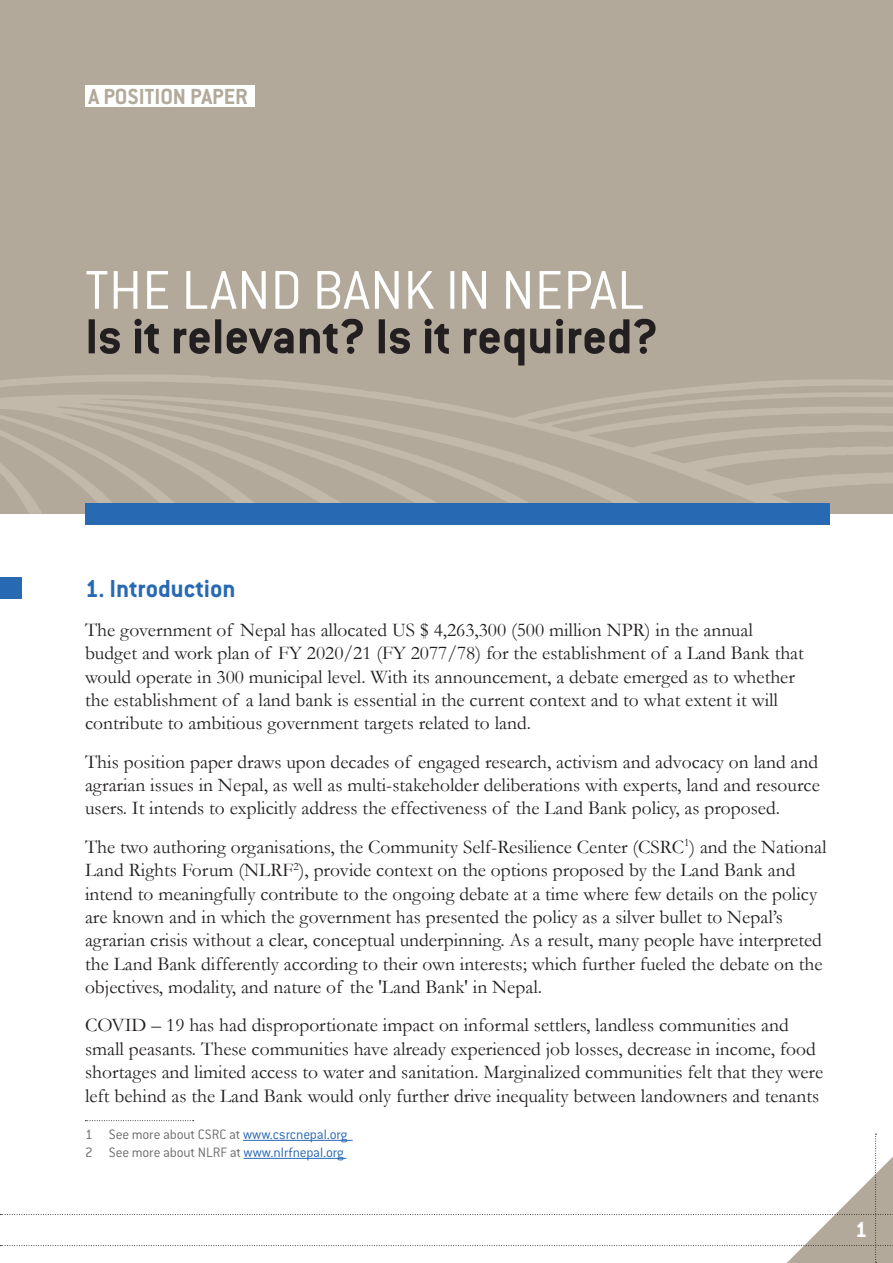
<style>
.page{position:relative;width:893px;height:1263px;background:#fff}
.page>*{position:absolute;margin:0;border:0;box-sizing:border-box;transform-origin:0 0}
.Body{font:300 60px "Conduit ITC Std";color:#fff}
.Body-2{font:700 54px "Conduit ITC Std";color:#231f20}
.Sub_01{font:700 27px "Conduit ITC Std";color:#2869b3}
.Body-3{font:700 24px "Conduit ITC Std";color:#b2a99a}
.t1{font:700 24px "Conduit ITC Std";color:#fff}
.Body-4{font:19.5px/23.4px "Garamond";color:#231f20}
.Footnote{font:300 15px "Conduit ITC Std";letter-spacing:-.01em;color:#6c6d70}
.s1{color:#2869b3}
</style>
<div class="page">
<svg style="left:0;top:1134px;width:893px;height:129px"></svg>
<div style="left:0;top:0;width:893px;height:514px;background:#b2a99a"></div>
<svg style="left:85px;top:1120px;width:109px;height:1px"></svg>
<hr style="left:243px;top:1140px;width:110px;height:1px;background:#2869b3">
<hr style="left:244px;top:1158px;width:102px;height:1px;background:#2869b3">
<svg style="left:0;top:374px;width:893px;height:140px"></svg>
<svg style="left:0;top:395px;width:657px;height:108px"></svg>
<svg style="left:0;top:412px;width:185px;height:102px"></svg>
<div style="left:85px;top:503px;width:744px;height:21px;background:#2869b3"></div>
<div style="left:0;top:577px;width:21px;height:21px;background:#2869b3"></div>
<div style="left:85px;top:85px;width:169px;height:21px;background:#fff"></div>
<p class="Body-3" style="left:88px;top:82px;width:161px">A POSITION PAPER</p>
<p class="Body" style="left:85px;top:254px;width:561px">THE LAND BANK IN NEPAL</p>
<p class="Body-2" style="left:85px;top:304px;width:575px">Is it relevant? Is it required?</p>
<p class="Sub_01" style="left:85px;top:573px;width:152px">1. Introduction</p>
<p class="Body-4" style="left:85px;top:617px;width:720px">The government of Nepal has allocated US $ 4,263,300 (500 million NPR) in the annual budget and work plan of FY 2020/21 (FY 2077/78) for the establishment of a Land Bank that would operate in 300 municipal level. With its announcement, a debate emerged as to whether the establishment of a land bank is essential in the current context and to what extent it will contribute to ambitious government targets related to land.</p>
<p class="Body-4" style="left:85px;top:749px;width:736px;text-align:justify">This position paper draws upon decades of engaged research, activism and advocacy on land and agrarian issues in Nepal, as well as multi-stakeholder deliberations with experts, land and resource users. It intends to explicitly address the effectiveness of the Land Bank policy, as proposed.</p>
<p class="Body-4" style="left:85px;top:834px;width:743px">The two authoring organisations, the Community Self-Resilience Center (CSRC<sup>1</sup>) and the National Land Rights Forum (NLRF<sup>2</sup>), provide context on the options proposed by the Land Bank and intend to meaningfully contribute to the ongoing debate at a time where few details on the policy are known and in which the government has presented the policy as a silver bullet to Nepal’s agrarian crisis without a clear, conceptual underpinning. As a result, many people have interpreted the Land Bank differently according to their own interests; which further fueled the debate on the objectives, modality, and nature of the 'Land Bank' in Nepal.</p>
<p class="Body-4" style="left:85px;top:1013px;width:740px">COVID – 19 has had disproportionate impact on informal settlers, landless communities and small peasants. These communities have already experienced job losses, decrease in income, food shortages and limited access to water and sanitation. Marginalized communities felt that they were left behind as the Land Bank would only further drive inequality between landowners and tenants</p>
<p class="Footnote" style="left:85px;top:1125px;width:264px">1 See more about CSRC at <span class="s1">www.csrcnepal.org</span></p>
<p class="Footnote" style="left:85px;top:1143px;width:260px">2 See more about NLRF at <span class="s1">www.nlrfnepal.org</span></p>
<p class="t1" style="left:855px;top:1215px;width:14px">1</p>
</div>
